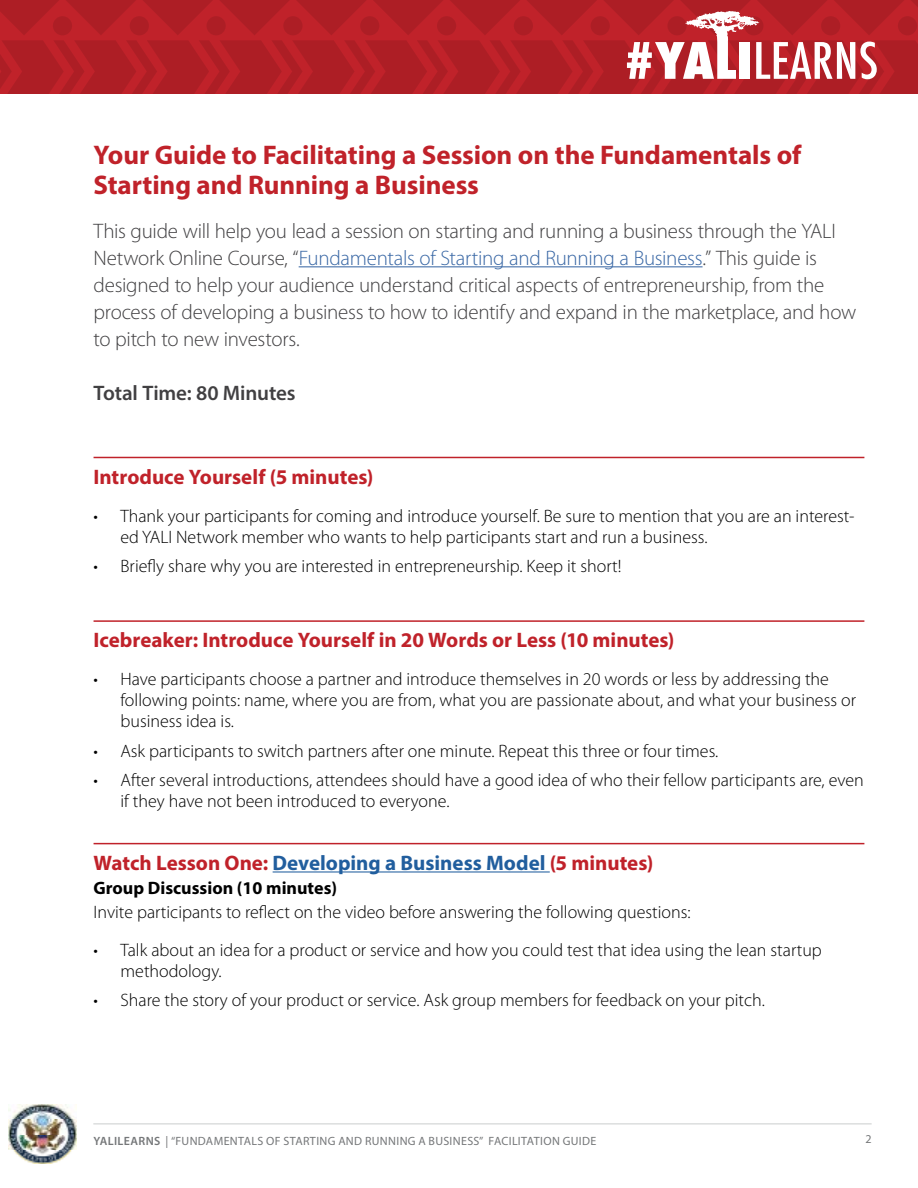
<style>
.page{position:relative;width:918px;height:1188px;background:#fff}
.page>*{position:absolute;margin:0;border:0;box-sizing:border-box;transform-origin:0 0}
.t1{font:700 27px/30px "Myriad Pro";letter-spacing:-.005em;color:#c0222a}
.t2{font:300 21px/27px "Myriad Pro";letter-spacing:-.015em;color:#414042}
.t3{font:700 21px "Myriad Pro";color:#c0222a}
.t4{font:600 21px "Myriad Pro";letter-spacing:-.005em;color:#414042}
.t5{font:300 18px/21px "Myriad Pro";color:#000}
.t6{font:700 18px "Myriad Pro";color:#000}
.t7{font:12px "Myriad Pro";letter-spacing:.03em;color:#757779}
.s1{color:#3a68a5}
.s2{color:#215e9e}
.s3{font-weight:600}
</style>
<div class="page">
<hr style="left:93px;top:1124px;width:779px;height:1px;background:#cbcdce">
<svg style="left:0;top:0;width:918px;height:94px;background:#b82e34"></svg>
<img style="left:9px;top:1104px;width:68px;height:60px">
<hr style="left:94px;top:457px;width:770px;height:1px;background:#c0222a">
<hr style="left:94px;top:620px;width:770px;height:2px;background:#c0222a">
<hr style="left:94px;top:843px;width:770px;height:1px;background:#c0222a">
<hr style="left:273px;top:871px;width:277px;height:2px;background:#215e9e">
<hr style="left:299px;top:266px;width:404px;height:1px;background:#3a68a5">
<h1 class="t1" style="left:94px;top:139px;width:709px">Your Guide to Facilitating a Session on the Fundamentals of<br>Starting and Running a Business</h1>
<p class="t2" style="left:94px;top:218px;width:764px">This guide will help you lead a session on starting and running a business through the YALI Network Online Course, “<span class="s1">Fundamentals of Starting and Running a Business</span>.” This guide is designed to help your audience understand critical aspects of entrepreneurship, from the process of developing a business to how to identify and expand in the marketplace, and how to pitch to new investors.</p>
<p class="t4" style="left:94px;top:379px;width:204px">Total Time: 80 Minutes</p>
<p class="t3" style="left:94px;top:463px;width:281px">Introduce Yourself (5 minutes)</p>
<p class="t5" style="left:121px;top:506px;width:736px;text-indent:-27px">• Thank your participants for coming and introduce yourself. Be sure to mention that you are an interest&shy;ed YALI Network member who wants to help participants start and run a business.</p>
<p class="t5" style="left:94px;top:556px;width:529px">• Briefly share why you are interested in entrepreneurship. Keep it short!</p>
<p class="t3" style="left:94px;top:627px;width:583px">Icebreaker: Introduce Yourself in 20 Words or Less (10 minutes)</p>
<p class="t5" style="left:121px;top:669px;width:737px;text-indent:-27px">• Have participants choose a partner and introduce themselves in 20 words or less by addressing the following points: name, where you are from, what you are passionate about, and what your business or business idea is.</p>
<p class="t5" style="left:94px;top:741px;width:626px">• Ask participants to switch partners after one minute. Repeat this three or four times.</p>
<p class="t5" style="left:121px;top:770px;width:745px;text-indent:-27px">• After several introductions, attendees should have a good idea of who their fellow participants are, even if they have not been introduced to everyone.</p>
<p class="t3" style="left:94px;top:849px;width:561px">Watch Lesson One: <span class="s2">Developing a Business Model</span> (5 minutes)</p>
<p class="t6" style="left:94px;top:876px;width:245px">Group Discussion (10 minutes)</p>
<p class="t5" style="left:94px;top:902px;width:598px">Invite participants to reflect on the video before answering the following questions:</p>
<p class="t5" style="left:121px;top:940px;width:703px;text-indent:-27px">• Talk about an idea for a product or service and how you could test that idea using the lean startup methodology.</p>
<p class="t5" style="left:94px;top:990px;width:673px">• Share the story of your product or service. Ask group members for feedback on your pitch.</p>
<p class="t7" style="left:93px;top:1133px;width:505px"><span class="s3">YALILEARNS</span> | “FUNDAMENTALS OF STARTING AND RUNNING A BUSINESS” FACILITATION GUIDE</p>
<p class="t7" style="left:865px;top:1132px;width:8px">2</p>
</div>
